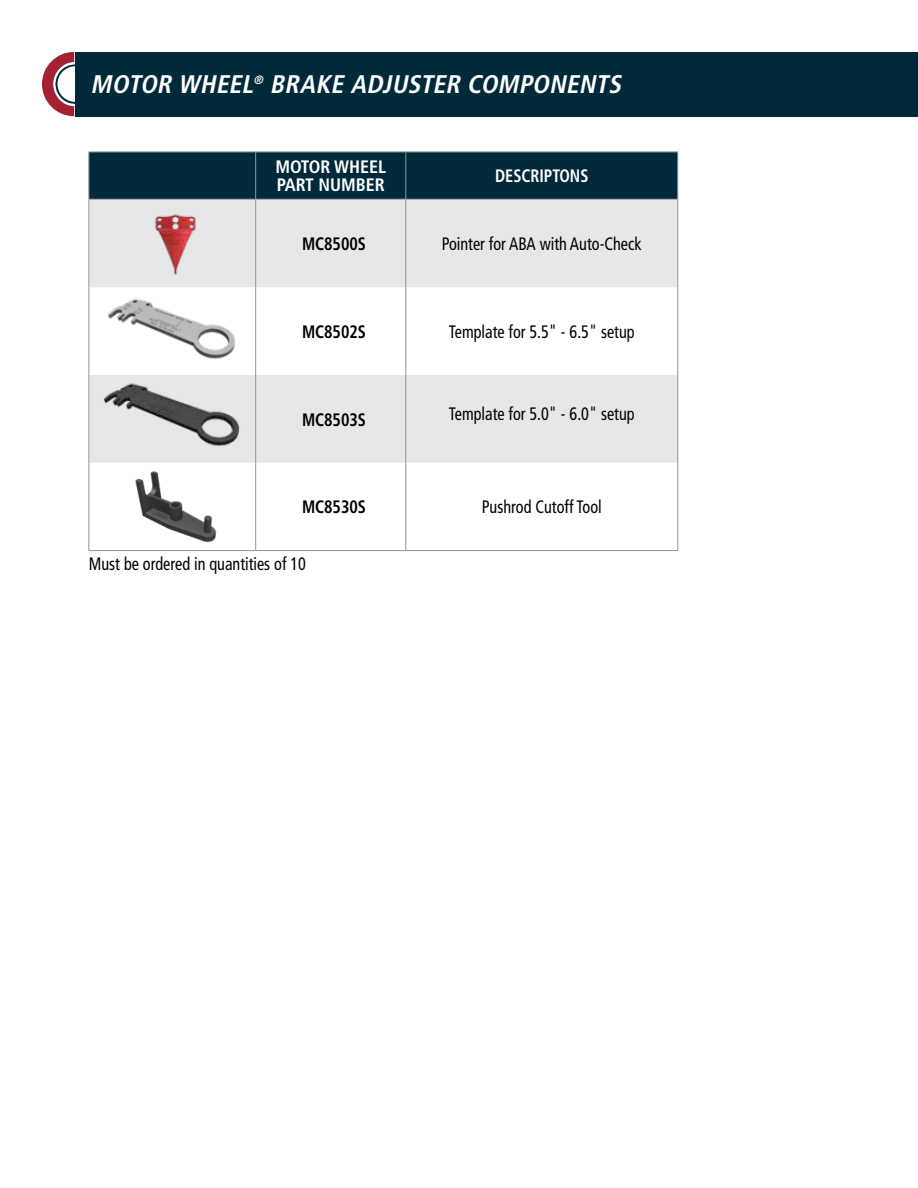
<style>
.page{position:relative;width:918px;height:1188px;background:#fff}
.page>*{position:absolute;margin:0;border:0;box-sizing:border-box;transform-origin:0 0}
.t1{font:italic 700 condensed 25.5px "Frutiger LT Std";color:#fff}
.t2{font:condensed 18px "Frutiger LT Std";color:#000;scale:.9 1}
.t3{font:700 condensed 18px "Frutiger LT Std";color:#000;scale:.9 1}
.t4{font:700 condensed 18px/18px "Frutiger LT Std";color:#fff}
.t5{font:700 condensed 18px "Frutiger LT Std";color:#fff;scale:.9 1}
</style>
<div class="page">
<div style="left:76px;top:52px;width:842px;height:64px;background:#002a3a"></div>
<svg style="left:42px;top:52px;width:34px;height:64px"></svg>
<div style="left:89px;top:153px;width:589px;height:46px;background:#002a3a"></div>
<div style="left:89px;top:200px;width:589px;height:87px;background:#e6e7e8"></div>
<div style="left:89px;top:375px;width:589px;height:88px;background:#e6e7e8"></div>
<svg style="left:89px;top:463px;width:589px;height:87px"></svg>
<hr style="left:88px;top:152px;width:168px;height:1px;background:#939598">
<hr style="left:88px;top:152px;width:1px;height:47px;background:#939598">
<hr style="left:256px;top:152px;width:150px;height:1px;background:#939598">
<hr style="left:255px;top:152px;width:1px;height:47px;background:#939598">
<hr style="left:406px;top:152px;width:272px;height:1px;background:#939598">
<hr style="left:88px;top:287px;width:1px;height:88px;background:#939598">
<hr style="left:255px;top:287px;width:1px;height:88px;background:#939598">
<hr style="left:88px;top:375px;width:1px;height:88px;background:#939598">
<hr style="left:255px;top:375px;width:1px;height:88px;background:#939598">
<hr style="left:88px;top:463px;width:1px;height:87px;background:#939598">
<hr style="left:255px;top:463px;width:1px;height:87px;background:#939598">
<hr style="left:88px;top:199px;width:168px;height:1px;background:#939598">
<hr style="left:256px;top:199px;width:150px;height:1px;background:#939598">
<hr style="left:406px;top:199px;width:272px;height:1px;background:#939598">
<hr style="left:88px;top:550px;width:168px;height:1px;background:#939598">
<hr style="left:256px;top:550px;width:150px;height:1px;background:#939598">
<hr style="left:406px;top:550px;width:272px;height:1px;background:#939598">
<hr style="left:406px;top:287px;width:1px;height:88px;background:#939598">
<hr style="left:678px;top:287px;width:1px;height:88px;background:#939598">
<hr style="left:406px;top:375px;width:1px;height:88px;background:#939598">
<hr style="left:678px;top:375px;width:1px;height:88px;background:#939598">
<hr style="left:406px;top:463px;width:1px;height:87px;background:#939598">
<hr style="left:678px;top:463px;width:1px;height:87px;background:#939598">
<hr style="left:406px;top:152px;width:1px;height:47px;background:#939598">
<hr style="left:678px;top:152px;width:1px;height:47px;background:#939598">
<hr style="left:88px;top:200px;width:1px;height:87px;background:#939598">
<hr style="left:255px;top:200px;width:1px;height:87px;background:#939598">
<hr style="left:406px;top:199px;width:1px;height:88px;background:#939598">
<hr style="left:678px;top:199px;width:1px;height:88px;background:#939598">
<img style="left:136px;top:205px;width:78px;height:78px">
<img style="left:128px;top:466px;width:95px;height:83px">
<img style="left:93px;top:375px;width:157px;height:79px">
<img style="left:108px;top:298px;width:128px;height:61px">
<h1 class="t1" style="left:91px;top:69px;width:538px">MOTOR WHEEL<sup>®</sup> BRAKE ADJUSTER COMPONENTS</h1>
<p class="t4" style="left:275px;top:158px;width:112px">MOTOR WHEEL<br>PART NUMBER</p>
<p class="t5" style="left:495px;top:165px;width:105px">DESCRIPTONS</p>
<p class="t3" style="left:302px;top:233px;width:73px">MC8500S</p>
<p class="t2" style="left:442px;top:233px;width:223px">Pointer for ABA with Auto-Check</p>
<p class="t3" style="left:302px;top:321px;width:73px">MC8502S</p>
<p class="t2" style="left:449px;top:321px;width:208px">Template for 5.5" - 6.5" setup</p>
<p class="t3" style="left:302px;top:409px;width:73px">MC8503S</p>
<p class="t2" style="left:449px;top:403px;width:208px">Template for 5.0" - 6.0" setup</p>
<p class="t3" style="left:302px;top:496px;width:73px">MC8530S</p>
<p class="t2" style="left:482px;top:497px;width:135px">Pushrod Cutoff Tool</p>
<p class="t2" style="left:89px;top:553px;width:243px">Must be ordered in quantities of 10</p>
</div>
